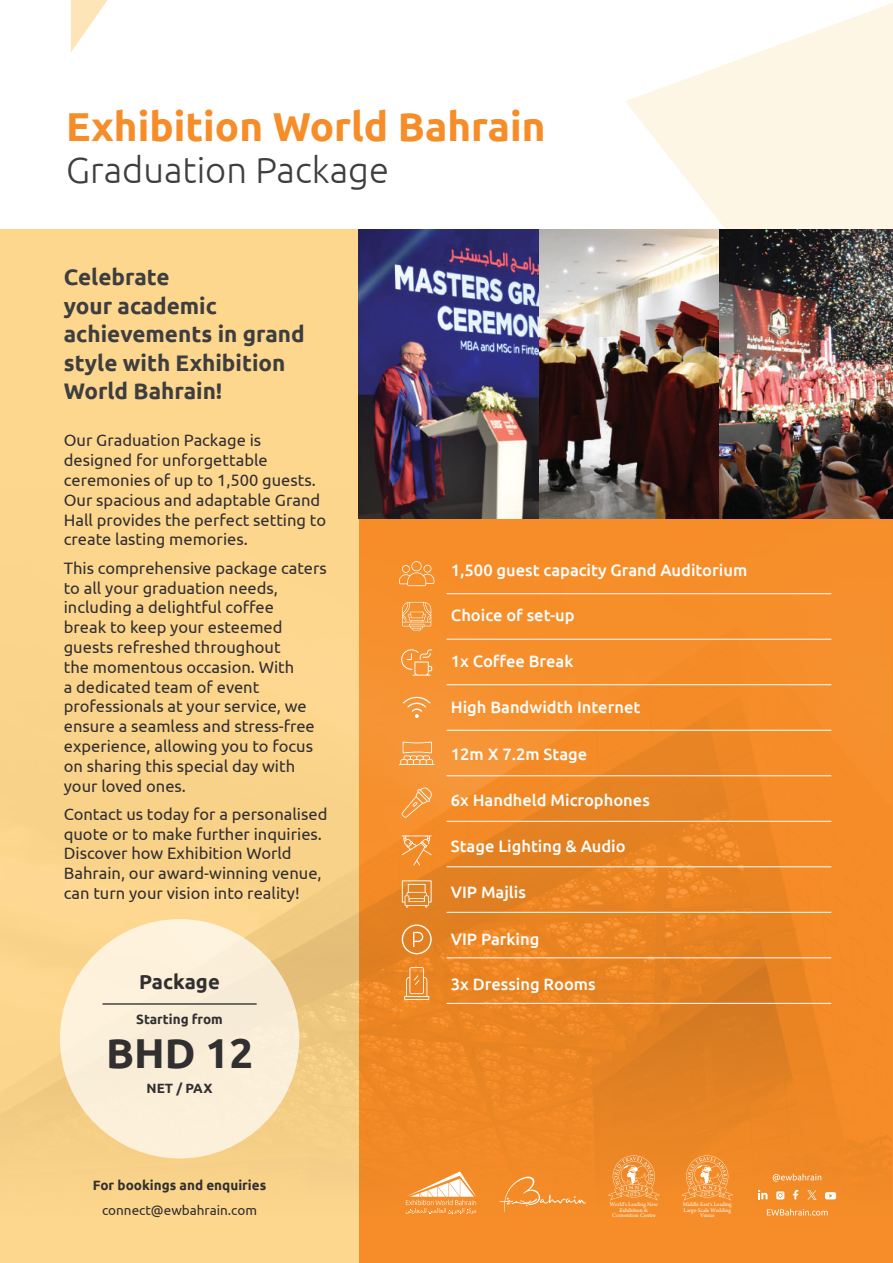
<style>
.page{position:relative;width:893px;height:1263px;background:#fff}
.page>*{position:absolute;margin:0;border:0;box-sizing:border-box;transform-origin:0 0}
.t1{font:700 41.85px "Ubuntu";color:#312f30}
.t2{font:700 40.35px "Ubuntu";color:#f68d28}
.t3{font:300 36.3px "Ubuntu";color:#3e3e3f}
.t4{font:700 22.5px/28.5px "Ubuntu";color:#3e3e3f}
.t5{font:700 20.25px "Ubuntu";color:#312f30}
.t6{font:16.5px/19.8px "Ubuntu";color:#312f30}
.t7{font:500 16.5px "Ubuntu";color:#fff}
.t8{font:700 13.5px "Ubuntu";color:#312f30}
.t9{font:13.5px "Ubuntu";color:#312f30}
.t10{font:5.85px/5.8px "Arno Pro";color:#fff;text-align:center}
</style>
<div class="page">
<svg style="left:71px;top:0;width:37px;height:52px"></svg>
<div style="left:0;top:230px;width:359px;height:1033px;background:#fed78f"></div>
<svg style="left:625px;top:3px;width:268px;height:227px;fill:#fef6e5"></svg>
<img style="left:0;top:490px;width:892px;height:773px">
<div style="left:60px;top:919px;width:239px;height:239px;background:#fbefda;border-radius:50%"></div>
<hr style="left:103px;top:1003px;width:154px;height:2px;background:#312f30">
<hr style="left:446px;top:593px;width:385px;height:1px;background:#fff">
<hr style="left:446px;top:775px;width:385px;height:1px;background:#fff">
<hr style="left:446px;top:957px;width:385px;height:1px;background:#fff">
<hr style="left:446px;top:639px;width:385px;height:1px;background:#fff">
<hr style="left:446px;top:821px;width:385px;height:1px;background:#fff">
<hr style="left:446px;top:1003px;width:385px;height:1px;background:#fff">
<hr style="left:446px;top:684px;width:385px;height:1px;background:#fff">
<hr style="left:446px;top:866px;width:385px;height:1px;background:#fff">
<hr style="left:446px;top:730px;width:385px;height:1px;background:#fff">
<hr style="left:446px;top:912px;width:385px;height:1px;background:#fff">
<svg style="left:402px;top:602px;width:29px;height:28px"></svg>
<svg style="left:403px;top:697px;width:27px;height:21px"></svg>
<svg style="left:402px;top:924px;width:30px;height:30px"></svg>
<svg style="left:401px;top:787px;width:31px;height:31px"></svg>
<svg style="left:402px;top:835px;width:30px;height:30px"></svg>
<svg style="left:401px;top:649px;width:31px;height:27px"></svg>
<svg style="left:404px;top:967px;width:25px;height:33px"></svg>
<svg style="left:399px;top:561px;width:35px;height:25px"></svg>
<svg style="left:402px;top:880px;width:30px;height:27px"></svg>
<svg style="left:399px;top:742px;width:35px;height:23px"></svg>
<img style="left:359px;top:230px;width:534px;height:289px">
<svg style="left:767px;top:1209px;width:61px;height:6px"></svg>
<svg style="left:773px;top:1173px;width:48px;height:9px"></svg>
<svg style="left:793px;top:1190px;width:5px;height:9px"></svg>
<svg style="left:825px;top:1192px;width:11px;height:7px"></svg>
<svg style="left:758px;top:1190px;width:9px;height:9px"></svg>
<svg style="left:776px;top:1191px;width:8px;height:8px"></svg>
<svg style="left:807px;top:1190px;width:10px;height:10px"></svg>
<svg style="left:406px;top:1171px;width:70px;height:43px"></svg>
<svg style="left:499px;top:1176px;width:87px;height:36px;background:#f49337"></svg>
<svg style="left:608px;top:1155px;width:52px;height:46px;background:#f19a46"></svg>
<svg style="left:681px;top:1155px;width:52px;height:46px;background:#f39b46"></svg>
<h2 class="t2" style="left:66px;top:102px;width:481px">Exhibition World Bahrain</h2>
<h3 class="t3" style="left:66px;top:148px;width:324px">Graduation Package</h3>
<h3 class="t4" style="left:64px;top:263px;width:242px">Celebrate<br>your academic achievements in grand style with Exhibition<br>World Bahrain!</h3>
<p class="t6" style="left:64px;top:430px;width:264px">Our Graduation Package is designed for unforgettable ceremonies of up to 1,500 guests.<br>Our spacious and adaptable Grand<br>Hall provides the perfect setting to create lasting memories.</p>
<p class="t6" style="left:64px;top:557px;width:265px">This comprehensive package caters to all your graduation needs, including a delightful coffee<br>break to keep your esteemed guests refreshed throughout<br>the momentous occasion. With<br>a dedicated team of event professionals at your service, we ensure a seamless and stress-free experience, allowing you to focus on sharing this special day with your loved ones.</p>
<p class="t6" style="left:64px;top:804px;width:265px">Contact us today for a personalised quote or to make further inquiries.<br>Discover how Exhibition World Bahrain, our award-winning venue, can turn your vision into reality!</p>
<p class="t5" style="left:139px;top:969px;width:82px">Package</p>
<p class="t8" style="left:136px;top:1011px;width:88px">Starting from</p>
<h1 class="t1" style="left:106px;top:1027px;width:149px">BHD 12</h1>
<p class="t8" style="left:147px;top:1080px;width:67px">NET / PAX</p>
<p class="t8" style="left:93px;top:1177px;width:175px">For bookings and enquiries</p>
<p class="t9" style="left:102px;top:1201px;width:156px">connect@ewbahrain.com</p>
<p class="t7" style="left:451px;top:559px;width:298px">1,500 guest capacity Grand Auditorium</p>
<p class="t7" style="left:451px;top:604px;width:125px">Choice of set-up</p>
<p class="t7" style="left:451px;top:651px;width:124px">x1 Coffee Break</p>
<p class="t7" style="left:451px;top:697px;width:191px">High Bandwidth Internet</p>
<p class="t7" style="left:451px;top:743px;width:138px">12m X 7.2m Stage</p>
<p class="t7" style="left:451px;top:789px;width:201px">x6 Handheld Microphones</p>
<p class="t7" style="left:451px;top:836px;width:176px">Stage Lighting &amp; Audio</p>
<p class="t7" style="left:451px;top:882px;width:77px">VIP Majlis</p>
<p class="t7" style="left:451px;top:928px;width:90px">VIP Parking</p>
<p class="t7" style="left:451px;top:973px;width:146px">x3 Dressing Rooms</p>
<p class="t10" style="left:610px;top:1201px;width:50px">World s' Leading New</p>
<p class="t10" style="left:612px;top:1213px;width:45px">Convention Centre</p>
<p class="t10" style="left:619px;top:1207px;width:30px">Exhibition &amp;</p>
<p class="t10" style="left:683px;top:1201px;width:50px">Middle East s' Leading</p>
<p class="t10" style="left:684px;top:1207px;width:49px">Large-Scale Wedding<br>Venue</p>
</div>
